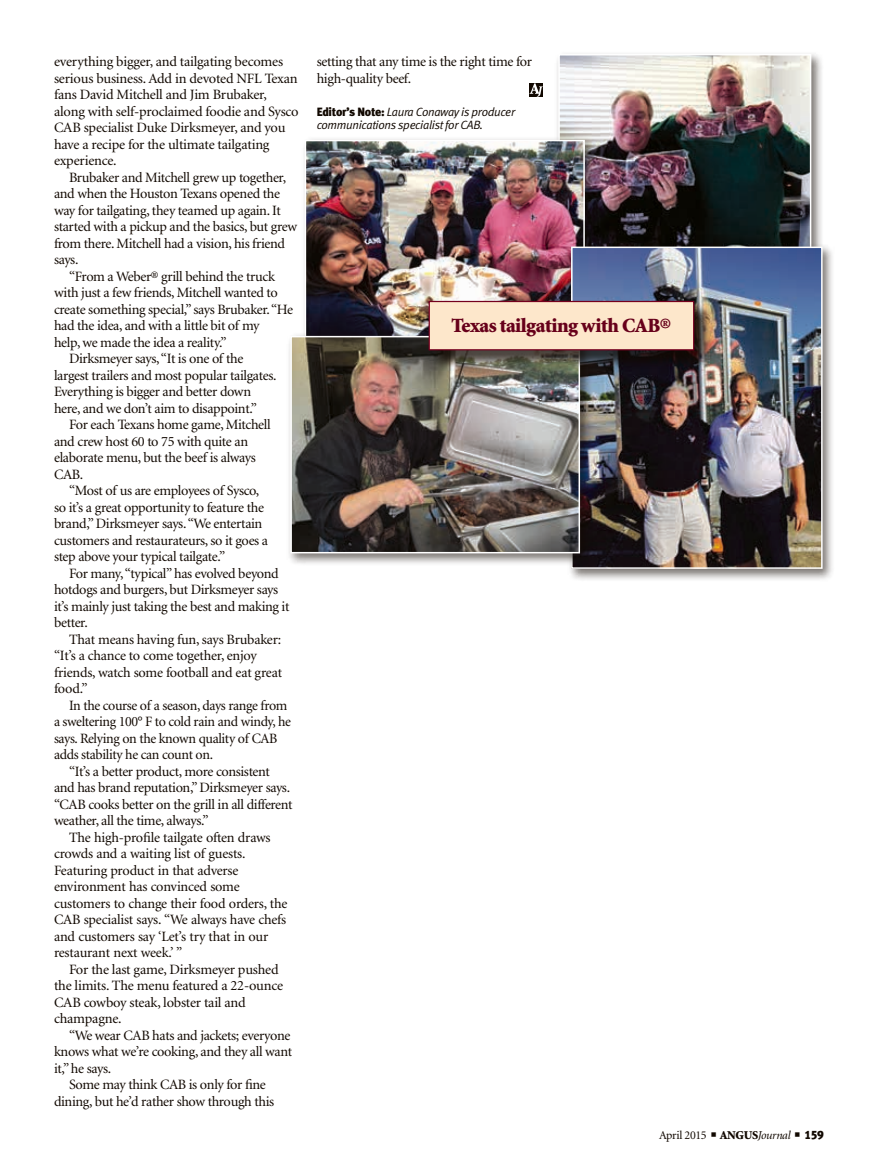
<style>
.page{position:relative;width:878px;height:1168px;background:#fff}
.page>*{position:absolute;margin:0;border:0;box-sizing:border-box;transform-origin:0 0}
.t1{font:900 20.25px "Minion";letter-spacing:-.025em;color:#67001a}
.body_text{font:14.25px/16.5px "Minion";letter-spacing:-.025em;color:#110800}
.editor_s_note{font:italic 12px/13.5px "Meta Normal LF";letter-spacing:-.025em;color:#110800}
.t2{font:12px "Minion";letter-spacing:-.025em;color:#110800}
.s1{font-family:"Meta Black LF";font-style:normal}
.s2{font-weight:900}
.s3{font-style:italic}
.s4{font-family:"Meta Black LF"}
</style>
<div class="page">
<div style="left:554px;top:51px;width:270px;height:229px;background:#110800;opacity:.55"></div>
<img style="left:561px;top:57px;width:247px;height:186px">
<div style="left:558px;top:54px;width:253px;height:213px;border:2px solid #fff"></div>
<div style="left:301px;top:136px;width:296px;height:234px;background:#110800;opacity:.55"></div>
<img style="left:307px;top:143px;width:275px;height:189px">
<div style="left:304px;top:140px;width:281px;height:217px;border:2px solid #fff"></div>
<div style="left:567px;top:243px;width:268px;height:338px;background:#110800;opacity:.55"></div>
<img style="left:574px;top:250px;width:245px;height:316px">
<div style="left:571px;top:247px;width:251px;height:322px;border:2px solid #fff"></div>
<div style="left:286px;top:332px;width:307px;height:234px;background:#110800;opacity:.55"></div>
<img style="left:293px;top:339px;width:284px;height:211px">
<div style="left:290px;top:336px;width:290px;height:217px;border:2px solid #fff"></div>
<div style="left:431px;top:303px;width:281px;height:66px;background:#110800;opacity:.75"></div>
<div style="left:429px;top:301px;width:264px;height:49px;background:#fde7cb"></div>
<div style="left:428px;top:301px;width:266px;height:49px;border:1px solid #74001e"></div>
<svg style="left:529px;top:83px;width:14px;height:14px"></svg>
<p class="body_text" style="left:54px;top:54px;width:246px">everything bigger, and tailgating becomes serious business. Add in devoted NFL Texan fans David Mitchell and Jim Brubaker, along with self-proclaimed foodie and Sysco CAB specialist Duke Dirksmeyer, and you have a recipe for the ultimate tailgating experience.</p>
<p class="body_text" style="left:54px;top:169px;width:245px;text-indent:15px">Brubaker and Mitchell grew up together, and when the Houston Texans opened the way for tailgating, they teamed up again. It started with a pickup and the basics, but grew from there. Mitchell had a vision, his friend says.</p>
<p class="body_text" style="left:54px;top:268px;width:241px;text-indent:15px">“From a Weber® grill behind the truck with just a few friends, Mitchell wanted to create something special,” says Brubaker. “He had the idea, and with a little bit of my<br>help, we made the idea a reality.”</p>
<p class="body_text" style="left:54px;top:351px;width:224px;text-indent:15px">Dirksmeyer says, “It is one of the largest trailers and most popular tailgates.<br>Everything is bigger and better down here, and we don’t aim to disappoint.”</p>
<p class="body_text" style="left:54px;top:417px;width:218px;text-indent:15px">For each Texans home game, Mitchell and crew host 60 to 75 with quite an elaborate menu, but the beef is always<br>CAB.</p>
<p class="body_text" style="left:54px;top:483px;width:216px;text-indent:15px">“Most of us are employees of Sysco, so it’s a great opportunity to feature the brand,” Dirksmeyer says. “We entertain customers and restaurateurs, so it goes a step above your typical tailgate.”</p>
<p class="body_text" style="left:54px;top:565px;width:237px;text-indent:15px">For many, “typical” has evolved beyond hotdogs and burgers, but Dirksmeyer says it’s mainly just taking the best and making it better.</p>
<p class="body_text" style="left:54px;top:631px;width:229px;text-indent:15px">That means having fun, says Brubaker: “It’s a chance to come together, enjoy friends, watch some football and eat great food.”</p>
<p class="body_text" style="left:54px;top:697px;width:238px;text-indent:15px">In the course of a season, days range from a sweltering 100° F to cold rain and windy, he says. Relying on the known quality of CAB adds stability he can count on.</p>
<p class="body_text" style="left:54px;top:763px;width:240px;text-indent:15px">“It’s a better product, more consistent and has brand reputation,” Dirksmeyer says. “CAB cooks better on the grill in all different weather, all the time, always.”</p>
<p class="body_text" style="left:54px;top:829px;width:235px;text-indent:15px">The high-profile tailgate often draws crowds and a waiting list of guests.<br>Featuring product in that adverse environment has convinced some customers to change their food orders, the CAB specialist says. “We always have chefs and customers say ‘Let’s try that in our restaurant next week.’ ”</p>
<p class="body_text" style="left:54px;top:961px;width:231px;text-indent:15px">For the last game, Dirksmeyer pushed the limits. The menu featured a 22-ounce<br>CAB cowboy steak, lobster tail and champagne.</p>
<p class="body_text" style="left:54px;top:1027px;width:240px;text-indent:15px">“We wear CAB hats and jackets; everyone knows what we’re cooking, and they all want it,” he says.</p>
<p class="body_text" style="left:54px;top:1077px;width:222px;text-align:center">Some may think CAB is only for fine dining, but he’d rather show through this</p>
<p class="body_text" style="left:316px;top:54px;width:217px">setting that any time is the right time for high-quality beef.</p>
<p class="editor_s_note" style="left:316px;top:104px;width:200px"><span class="s1">Editor’s Note:</span> Laura Conaway is producer communications specialist for CAB.</p>
<p class="t1" style="left:451px;top:315px;width:221px">Texas tailgating with CAB®</p>
<p class="t2" style="left:659px;top:1129px;width:166px">April 2015 ■ <span class="s2">ANGUS</span><span class="s3">Journal</span> ■ <span class="s4">159</span></p>
</div>
